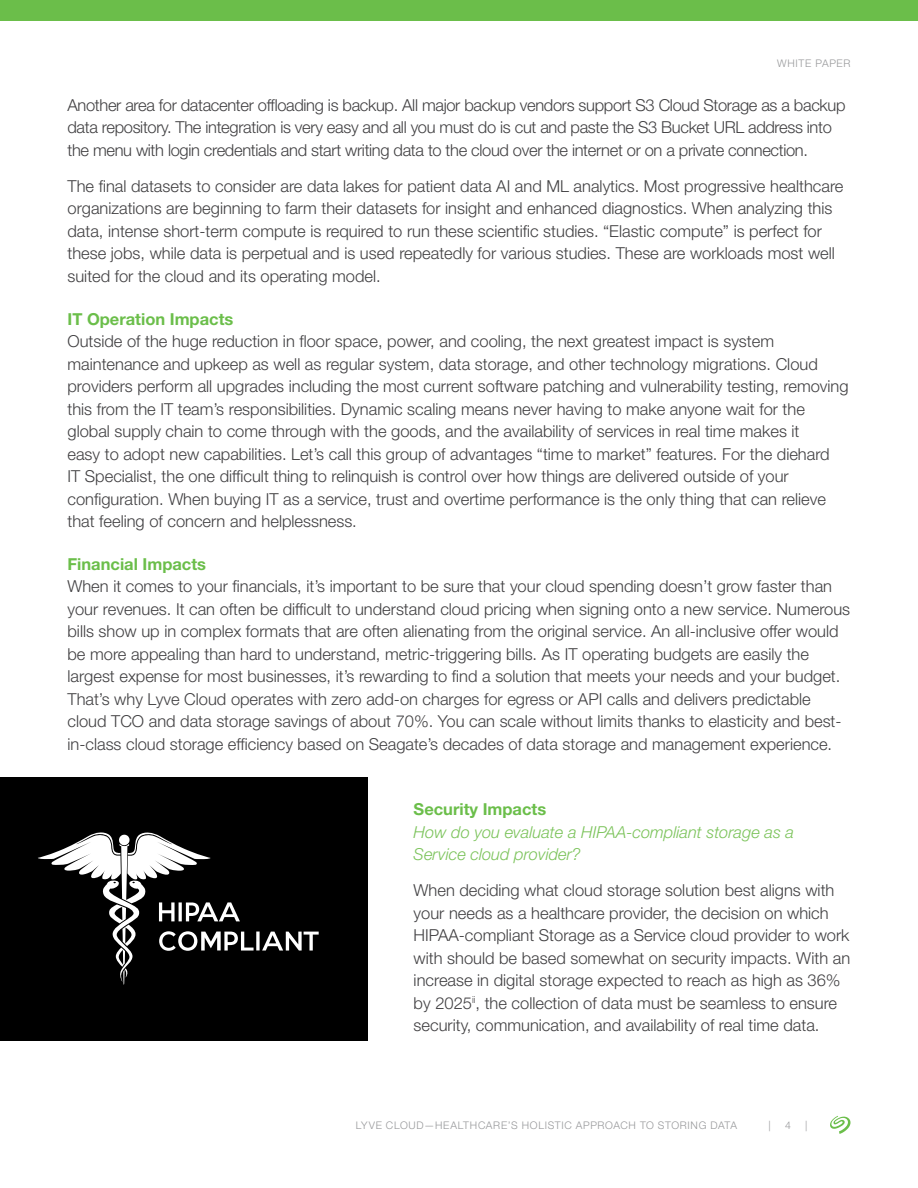
<style>
.page{position:relative;width:918px;height:1188px;background:#fff}
.page>*{position:absolute;margin:0;border:0;box-sizing:border-box;transform-origin:0 0}
.t1{font:300 16.5px/22.5px "Helvetica Neue LT Std";color:#414042}
.t2{font:300 16.5px/22.5px "Helvetica Neue LT Std";letter-spacing:-.02em;color:#414042}
.t3{font:italic 300 16.5px/22.5px "Helvetica Neue LT Std";color:#7bc35a}
.t4{font:700 16.5px "Helvetica Neue LT Std";color:#6bbe4a}
.t5{font:300 10.5px "Helvetica Neue LT Std";letter-spacing:.065em;color:#97989a}
</style>
<div class="page">
<div style="left:0;top:0;width:918px;height:21px;background:#6bbe4a"></div>
<svg style="left:830px;top:1116px;width:21px;height:18px"></svg>
<div style="left:0;top:777px;width:368px;height:264px;background:#000"></div>
<svg style="left:38px;top:832px;width:281px;height:153px"></svg>
<p class="t5" style="left:777px;top:57px;width:75px">WHITE PAPER</p>
<p class="t2" style="left:68px;top:93px;width:780px">Another area for datacenter offloading is backup. All major backup vendors support S3 Cloud Storage as a backup data repository. The integration is very easy and all you must do is cut and paste the S3 Bucket URL address into the menu with login credentials and start writing data to the cloud over the internet or on a private connection.</p>
<p class="t1" style="left:68px;top:174px;width:778px">The final datasets to consider are data lakes for patient data AI and ML analytics. Most progressive healthcare organizations are beginning to farm their datasets for insight and enhanced diagnostics. When analyzing this data, intense short-term compute is required to run these scientific studies. “Elastic compute” is perfect for these jobs, while data is perpetual and is used repeatedly for various studies. These are workloads most well suited for the cloud and its operating model.</p>
<p class="t4" style="left:68px;top:309px;width:167px">IT Operation Impacts</p>
<p class="t1" style="left:68px;top:330px;width:783px">Outside of the huge reduction in floor space, power, and cooling, the next greatest impact is system maintenance and upkeep as well as regular system, data storage, and other technology migrations. Cloud providers perform all upgrades including the most current software patching and vulnerability testing, removing this from the IT team’s responsibilities. Dynamic scaling means never having to make anyone wait for the global supply chain to come through with the goods, and the availability of services in real time makes it<br>easy to adopt new capabilities. Let’s call this group of advantages “time to market” features. For the diehard<br>IT Specialist, the one difficult thing to relinquish is control over how things are delivered outside of your configuration. When buying IT as a service, trust and overtime performance is the only thing that can relieve that feeling of concern and helplessness.</p>
<p class="t4" style="left:68px;top:554px;width:140px">Financial Impacts</p>
<p class="t1" style="left:68px;top:575px;width:784px">When it comes to your financials, it’s important to be sure that your cloud spending doesn’t grow faster than your revenues. It can often be difficult to understand cloud pricing when signing onto a new service. Numerous bills show up in complex formats that are often alienating from the original service. An all-inclusive offer would be more appealing than hard to understand, metric-triggering bills. As IT operating budgets are easily the largest expense for most businesses, it’s rewarding to find a solution that meets your needs and your budget.<br>That’s why Lyve Cloud operates with zero add-on charges for egress or API calls and delivers predictable cloud TCO and data storage savings of about 70%. You can scale without limits thanks to elasticity and best&shy;in-class cloud storage efficiency based on Seagate’s decades of data storage and management experience.</p>
<p class="t4" style="left:414px;top:799px;width:134px">Security Impacts</p>
<p class="t3" style="left:414px;top:820px;width:382px">How do you evaluate a HIPAA-compliant storage as a<br>Service cloud provider?</p>
<p class="t1" style="left:414px;top:879px;width:438px">When deciding what cloud storage solution best aligns with your needs as a healthcare provider, the decision on which HIPAA-compliant Storage as a Service cloud provider to work with should be based somewhat on security impacts. With an increase in digital storage expected to reach as high as 36% by 2025<sup>ii</sup>, the collection of data must be seamless to ensure security, communication, and availability of real time data.</p>
<p class="t5" style="left:356px;top:1118px;width:383px">LYVE CLOUD—HEALTHCARE’S HOLISTIC APPROACH TO STORING DATA</p>
<p class="t5" style="left:769px;top:1118px;width:4px">|</p>
<p class="t5" style="left:785px;top:1118px;width:7px">4</p>
<p class="t5" style="left:805px;top:1118px;width:4px">|</p>
</div>
